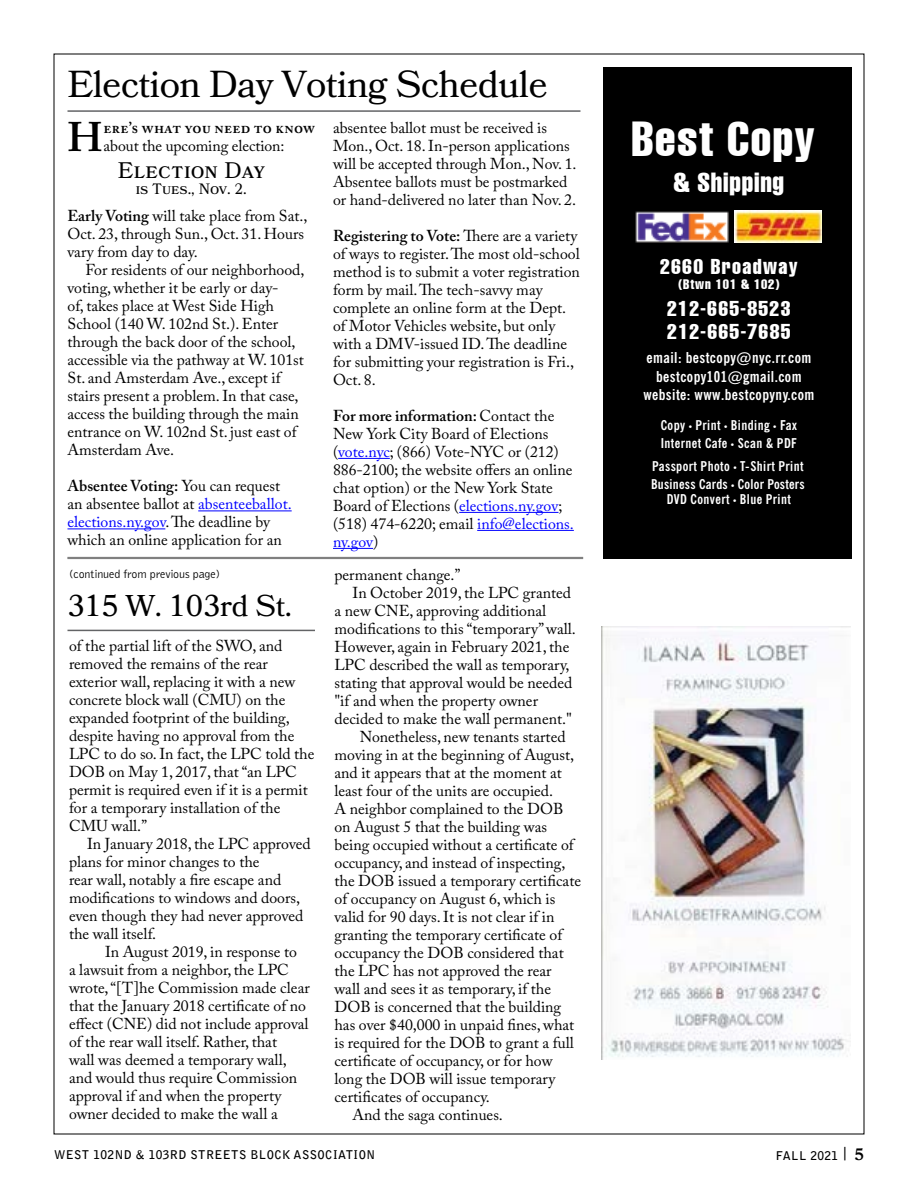
<style>
.page{position:relative;width:918px;height:1188px;background:#fff}
.page>*{position:absolute;margin:0;border:0;box-sizing:border-box;transform-origin:0 0}
.t1{font:extra-condensed 48px "Helvetica";letter-spacing:.03em;color:#fff}
.t2{font:600 41.1px "Adobe Caslon Pro";color:#000}
.t3{font:37.5px "Bookmania";letter-spacing:-.015em;color:#000}
.t4{font:30px "Bookmania";letter-spacing:-.01em;color:#000}
.t5{font:extra-condensed 27px "Helvetica";letter-spacing:.03em;color:#fff}
.t6{font:22.5px "Bookmania";letter-spacing:.02em;color:#000}
.t7{font:extra-condensed 21px/22.5px "Helvetica";letter-spacing:.065em;color:#fff}
.t8{font:600 16.5px "Bookmania";color:#000}
.t9{font:15.75px/18px "Adobe Caslon Pro";color:#000}
.t10{font:600 15.75px "Adobe Caslon Pro";letter-spacing:.02em;color:#000}
.t11{font:700 condensed 15px/18.6px "News Gothic BT";letter-spacing:.03em;color:#fff;text-align:center}
.t12{font:15px "Bookmania";color:#000}
.t13{font:700 condensed 13.5px/18px "News Gothic BT";letter-spacing:.03em;color:#fff}
.t14{font:extra-condensed 13.5px "Helvetica";letter-spacing:.065em;color:#fff}
.t15{font:700 12px "Bell Gothic Std";letter-spacing:.035em;color:#000}
.t16{font:300 12px "Bell Gothic Std";letter-spacing:-.01em;color:#000}
.s1{font-weight:600}
.s2{color:#00f}
.s3{font-size:9px}
</style>
<div class="page">
<hr style="left:68px;top:630px;width:247px;height:1px;background:#636466">
<img style="left:601px;top:626px;width:250px;height:434px">
<hr style="left:68px;top:110px;width:512px;height:2px;background:#636466">
<hr style="left:198px;top:511px;width:94px;height:1px;background:#00f">
<hr style="left:68px;top:529px;width:97px;height:1px;background:#00f">
<hr style="left:338px;top:458px;width:52px;height:1px;background:#00f">
<hr style="left:459px;top:512px;width:100px;height:1px;background:#00f">
<hr style="left:477px;top:530px;width:97px;height:1px;background:#00f">
<hr style="left:333px;top:548px;width:40px;height:1px;background:#00f">
<div style="left:603px;top:68px;width:249px;height:492px;background:#000"></div>
<img style="left:635px;top:211px;width:94px;height:32px">
<img style="left:735px;top:211px;width:87px;height:32px">
<hr style="left:67px;top:557px;width:516px;height:2px;background:#000">
<h3 class="t3" style="left:68px;top:62px;width:482px">Election Day Voting Schedule</h3>
<h2 class="t2" style="left:68px;top:113px;width:37px">H</h2>
<p class="t10" style="left:104px;top:118px;width:213px">ere’s what you need to know</p>
<p class="t9" style="left:333px;top:118px;width:245px">absentee ballot must be received is Mon., Oct. 18. In-person applications will be accepted through Mon., Nov. 1.<br>Absentee ballots must be postmarked or hand-delivered no later than Nov. 2.</p>
<p class="t9" style="left:333px;top:226px;width:248px"><span class="s1">Registering to Vote:</span> There are a variety of ways to register. The most old-school method is to submit a voter registration form by mail. The tech-savvy may complete an online form at the Dept. of Motor Vehicles website, but only with a DMV-issued ID. The deadline for submitting your registration is Fri., Oct. 8.</p>
<p class="t9" style="left:333px;top:406px;width:242px"><span class="s1">For more information:</span> Contact the<br>New York City Board of Elections (<span class="s2">vote.nyc</span>; (866) Vote-NYC or (212)<br>886-2100; the website offers an online chat option) or the New York State<br>Board of Elections (<span class="s2">elections.ny.gov</span>; (518) 474-6220; email <span class="s2">info@elections. ny.gov</span>)</p>
<p class="t9" style="left:104px;top:136px;width:182px">about the upcoming election:</p>
<h3 class="t6" style="left:118px;top:157px;width:148px">Election Day</h3>
<p class="t12" style="left:136px;top:180px;width:112px">is Tues., Nov. 2.</p>
<p class="t9" style="left:68px;top:207px;width:242px"><span class="s1">Early Voting</span> will take place from Sat.,<br>Oct. 23, through Sun., Oct. 31. Hours vary from day to day.</p>
<p class="t9" style="left:68px;top:261px;width:239px;text-indent:18px">For residents of our neighborhood, voting, whether it be early or day-<br>of, takes place at West Side High School (140 W. 102nd St.). Enter through the back door of the school, accessible via the pathway at W. 101st St. and Amsterdam Ave., except if stairs present a problem. In that case, access the building through the main entrance on W. 102nd St. just east of Amsterdam Ave.</p>
<p class="t9" style="left:68px;top:477px;width:226px"><span class="s1">Absentee Voting:</span> You can request an absentee ballot at <span class="s2">absenteeballot. elections.ny.gov</span>. The deadline by which an online application for an</p>
<p class="t16" style="left:69px;top:567px;width:153px">(continued from previous page)</p>
<h3 class="t4" style="left:68px;top:588px;width:226px">315 W. 103rd St.</h3>
<p class="t9" style="left:69px;top:637px;width:247px">of the partial lift of the SWO, and removed the remains of the rear exterior wall, replacing it with a new concrete block wall (CMU) on the expanded footprint of the building, despite having no approval from the<br>LPC to do so. In fact, the LPC told the<br>DOB on May 1, 2017, that “an LPC permit is required even if it is a permit for a temporary installation of the<br>CMU wall.”</p>
<p class="t9" style="left:69px;top:835px;width:243px;text-indent:18px">In January 2018, the LPC approved plans for minor changes to the<br>rear wall, notably a fire escape and modifications to windows and doors, even though they had never approved the wall itself.</p>
<p class="t9" style="left:69px;top:943px;width:242px;text-indent:36px">In August 2019, in response to<br>a lawsuit from a neighbor, the LPC wrote, “[T]he Commission made clear that the January 2018 certificate of no effect (CNE) did not include approval of the rear wall itself. Rather, that<br>wall was deemed a temporary wall, and would thus require Commission approval if and when the property owner decided to make the wall a</p>
<p class="t9" style="left:334px;top:566px;width:127px">permanent change.”</p>
<p class="t9" style="left:352px;top:584px;width:220px">In October 2019, the LPC granted</p>
<p class="t9" style="left:334px;top:602px;width:213px">a new CNE, approving additional</p>
<p class="t9" style="left:334px;top:620px;width:243px">modifications to this “temporary” wall.</p>
<p class="t9" style="left:334px;top:638px;width:236px">However, again in February 2021, the</p>
<p class="t9" style="left:334px;top:656px;width:237px">LPC described the wall as temporary,</p>
<p class="t9" style="left:334px;top:674px;width:239px">stating that approval would be needed</p>
<p class="t9" style="left:334px;top:692px;width:205px">"if and when the property owner</p>
<p class="t9" style="left:334px;top:710px;width:239px">decided to make the wall permanent."</p>
<p class="t9" style="left:360px;top:728px;width:207px">Nonetheless, new tenants started</p>
<p class="t9" style="left:334px;top:746px;width:241px">moving in at the beginning of August,</p>
<p class="t9" style="left:334px;top:764px;width:229px">and it appears that at the moment at</p>
<p class="t9" style="left:334px;top:782px;width:220px">least four of the units are occupied.</p>
<p class="t9" style="left:334px;top:800px;width:230px">A neighbor complained to the DOB</p>
<p class="t9" style="left:334px;top:818px;width:214px">on August 5 that the building was</p>
<p class="t9" style="left:334px;top:836px;width:241px">being occupied without a certificate of</p>
<p class="t9" style="left:334px;top:854px;width:232px">occupancy, and instead of inspecting,</p>
<p class="t9" style="left:334px;top:872px;width:248px">the DOB issued a temporary certificate</p>
<p class="t9" style="left:334px;top:890px;width:222px">of occupancy on August 6, which is</p>
<p class="t9" style="left:334px;top:908px;width:221px">valid for 90 days. It is not clear if in</p>
<p class="t9" style="left:334px;top:926px;width:229px">granting the temporary certificate of</p>
<p class="t9" style="left:334px;top:944px;width:231px">occupancy the DOB considered that</p>
<p class="t9" style="left:334px;top:962px;width:219px">the LPC has not approved the rear</p>
<p class="t9" style="left:334px;top:980px;width:218px">wall and sees it as temporary, if the</p>
<p class="t9" style="left:334px;top:998px;width:228px">DOB is concerned that the building</p>
<p class="t9" style="left:334px;top:1016px;width:241px">has over $40,000 in unpaid fines, what</p>
<p class="t9" style="left:334px;top:1034px;width:241px">is required for the DOB to grant a full</p>
<p class="t9" style="left:334px;top:1052px;width:219px">certificate of occupancy, or for how</p>
<p class="t9" style="left:334px;top:1070px;width:222px">long the DOB will issue temporary</p>
<p class="t9" style="left:334px;top:1088px;width:157px">certificates of occupancy.</p>
<p class="t9" style="left:352px;top:1106px;width:152px">And the saga continues.</p>
<h1 class="t1" style="left:632px;top:108px;width:185px">Best Copy</h1>
<h3 class="t5" style="left:674px;top:165px;width:112px">&amp; Shipping</h3>
<h3 class="t7" style="left:660px;top:255px;width:139px">2660 Broadway</h3>
<p class="t14" style="left:678px;top:276px;width:103px">(Btwn 101 &amp; 102)</p>
<h3 class="t7" style="left:667px;top:297px;width:125px">212-665-8523<br>212-665-7685</h3>
<p class="t11" style="left:643px;top:348px;width:173px">email: bestcopy@nyc.rr.com bestcopy101@gmail.com website: www.bestcopyny.com</p>
<p class="t13" style="left:661px;top:416px;width:138px">Copy <span class="s3">•</span> Print <span class="s3">•</span> Binding <span class="s3">•</span> Fax<br>Internet Cafe <span class="s3">•</span> Scan &amp; PDF</p>
<p class="t13" style="left:651px;top:457px;width:155px">Passport Photo <span class="s3">•</span> T-Shirt Print<br>Business Cards <span class="s3">•</span> Color Posters</p>
<p class="t13" style="left:667px;top:490px;width:126px">DVD Convert <span class="s3">•</span> Blue Print</p>
<p class="t15" style="left:776px;top:1148px;width:72px">FALL 2021 <sup>|</sup></p>
<p class="t15" style="left:54px;top:1147px;width:323px">WEST 102ND &amp; 103RD STREETS BLOCK ASSOCIATION</p>
<p class="t8" style="left:854px;top:1144px;width:11px">5</p>
</div>
